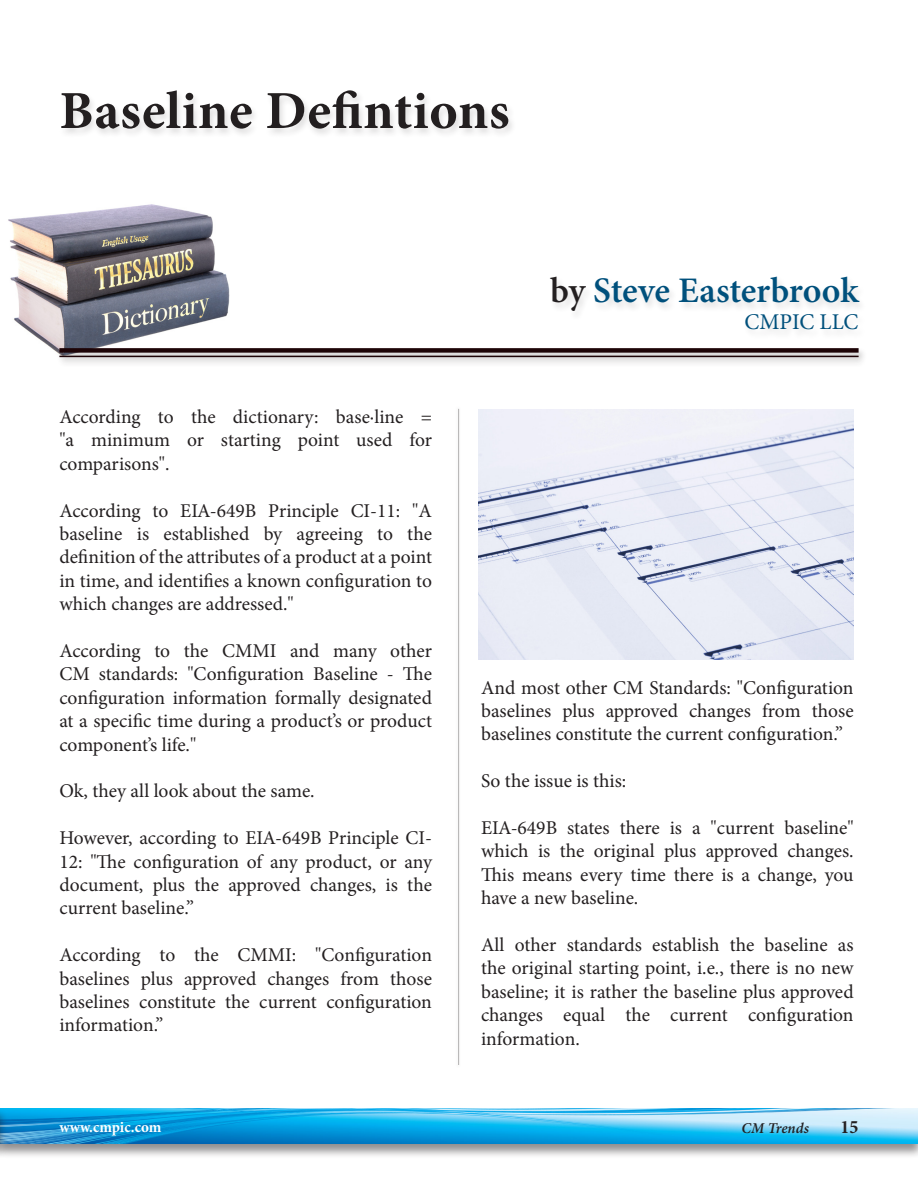
<style>
.page{position:relative;width:918px;height:1188px;background:#fff}
.page>*{position:absolute;margin:0;border:0;box-sizing:border-box;transform-origin:0 0}
.t1{font:700 53.55px "Minion Pro";letter-spacing:.01em;color:#231f20}
.t2{font:600 36px "Minion Pro";letter-spacing:-.005em;color:#00507c}
.t3{font:22.5px "Minion Pro";letter-spacing:-.005em;color:#00507c}
.t4{font:19.5px/23.4px "Minion Pro";color:#231f20;text-align:justify}
.t5{font:700 18.9px "Minion Pro";color:#231f20;scale:.95 1}
.t6{font:700 15.45px "Minion Pro";color:#fff}
.t7{font:italic 600 15px "Minion Pro";letter-spacing:-.005em;color:#231f20}
.s1{color:#231f20}
</style>
<div class="page">
<img style="left:8px;top:204px;width:222px;height:148px">
<div style="left:0;top:1107px;width:918px;height:52px;background:#231f20;opacity:.5"></div>
<img style="left:7px;top:1108px;width:911px;height:36px">
<div style="left:58px;top:88px;width:459px;height:51px;background:#231f20;opacity:.15"></div>
<div style="left:547px;top:275px;width:320px;height:64px;background:#231f20;opacity:.15"></div>
<hr style="left:458px;top:409px;width:1px;height:656px;background:#231f20">
<div style="left:56px;top:347px;width:811px;height:21px;background:#231f20;opacity:.3"></div>
<div style="left:59px;top:348px;width:800px;height:5px;background:#1d0407"></div>
<hr style="left:59px;top:356px;width:800px;height:1px;background:#1d0407">
<img style="left:478px;top:410px;width:375px;height:249px">
<div style="left:0;top:1107px;width:7px;height:52px;background:#231f20;opacity:.5"></div>
<h1 class="t1" style="left:59px;top:73px;width:452px">Baseline Defintions</h1>
<h2 class="t2" style="left:550px;top:266px;width:310px"><span class="s1">by</span> Steve Easterbrook</h2>
<p class="t3" style="left:745px;top:307px;width:116px">CMPIC LLC</p>
<p class="t4" style="left:59px;top:405px;width:374px">According to the dictionary: base·line = "a minimum or starting point used for comparisons".</p>
<p class="t4" style="left:59px;top:499px;width:374px">According to EIA-649B Principle CI-11: "A baseline is established by agreeing to the definition of the attributes of a product at a point in time, and identifies a known configuration to which changes are addressed."</p>
<p class="t4" style="left:59px;top:639px;width:374px">According to the CMMI and many other CM standards: "Configuration Baseline - The configuration information formally designated at a specific time during a product’s or product component’s life."</p>
<p class="t4" style="left:59px;top:780px;width:257px">Ok, they all look about the same.</p>
<p class="t4" style="left:59px;top:826px;width:374px">However, according to EIA-649B Principle CI-12: "The configuration of any product, or any document, plus the approved changes, is the current baseline.”</p>
<p class="t4" style="left:59px;top:943px;width:374px">According to the CMMI: "Configuration baselines plus approved changes from those baselines constitute the current configuration information.”</p>
<p class="t4" style="left:481px;top:676px;width:374px">And most other CM Standards: "Configuration baselines plus approved changes from those baselines constitute the current configuration.”</p>
<p class="t4" style="left:481px;top:769px;width:147px">So the issue is this:</p>
<p class="t4" style="left:481px;top:816px;width:374px">EIA-649B states there is a "current baseline" which is the original plus approved changes.<br>This means every time there is a change, you have a new baseline.</p>
<p class="t4" style="left:481px;top:933px;width:374px">All other standards establish the baseline as the original starting point, i.e., there is no new baseline; it is rather the baseline plus approved changes equal the current configuration information.</p>
<p class="t6" style="left:59px;top:1116px;width:104px">www.cmpic.com</p>
<p class="t7" style="left:742px;top:1117px;width:69px">CM Trends</p>
<p class="t5" style="left:841px;top:1113px;width:20px">15</p>
</div>
